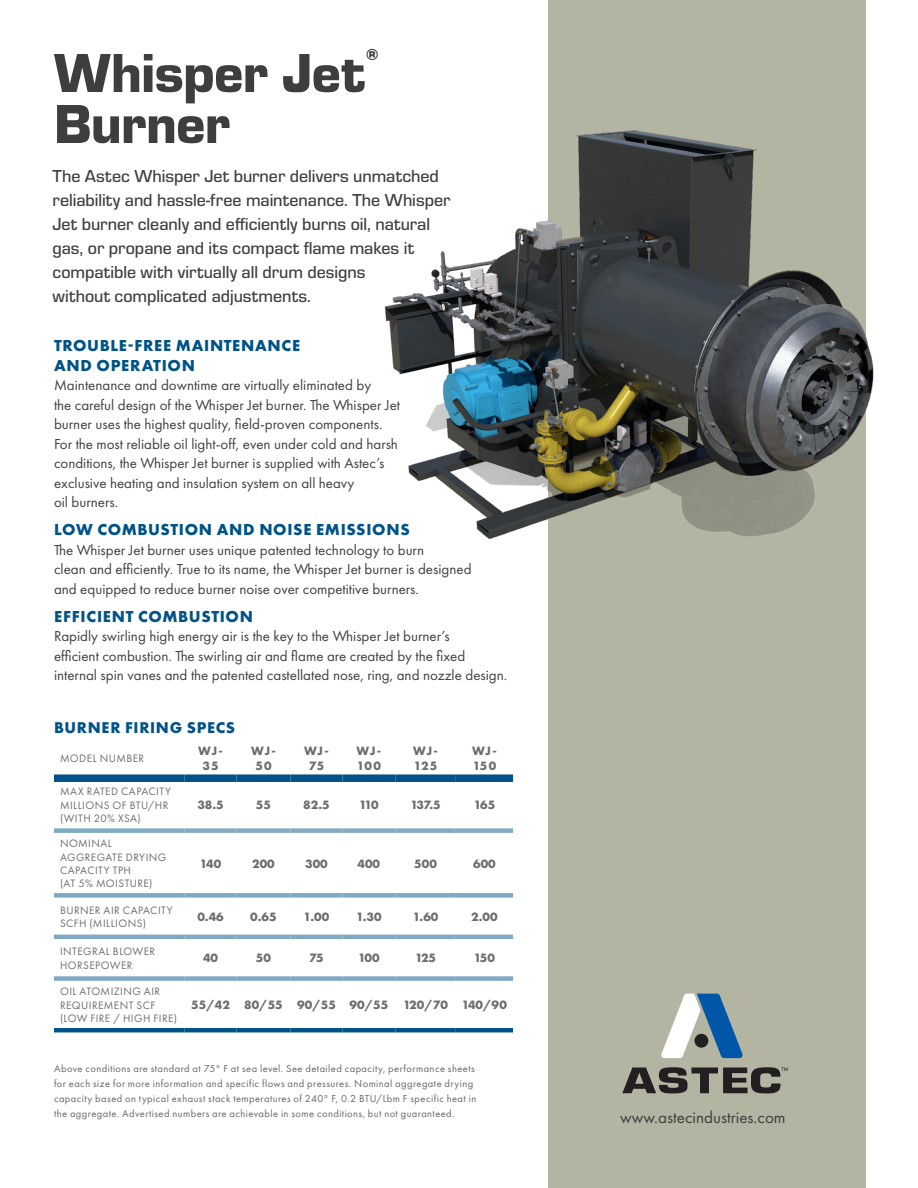
<style>
.page{position:relative;width:918px;height:1188px;background:#fff}
.page>*{position:absolute;margin:0;border:0;box-sizing:border-box;transform-origin:0 0}
.t1{font:900 57px "Eurostile";letter-spacing:-.01em;color:#3e3e3f}
.t2{font:500 18px/24px "Eurostile";color:#414042}
.t3{font:17.1px "Futura PT";color:#3e3e3f}
.t4{font:900 16.65px "Eurostile";color:#3e3e3f}
.t5{font:700 16.5px/19.5px "Futura PT";letter-spacing:.04em;color:#005387}
.t6{font:700 16.2px "Futura PT";letter-spacing:.045em;color:#005387}
.t7{font:15px/19.5px "Futura PT";color:#414042}
.t8{font:700 12.6px/15.1px "Futura PT";color:#6c6d70;text-align:center}
.t9{font:11.1px/13.4px "Futura PT";letter-spacing:.04em;color:#6c6d70}
.t10{font:10.5px/15px "Futura PT";letter-spacing:.04em;color:#676768}
</style>
<div class="page">
<div style="left:548px;top:0;width:317px;height:1188px;background:#b3b4a2"></div>
<svg style="left:661px;top:994px;width:82px;height:64px"></svg>
<div style="left:694px;top:1034px;width:14px;height:14px;background:#231f20;border-radius:50%"></div>
<svg style="left:622px;top:1067px;width:166px;height:26px"></svg>
<img style="left:384px;top:115px;width:490px;height:462px">
<div style="left:54px;top:774px;width:131px;height:8px;background:#005387"></div>
<div style="left:185px;top:774px;width:52px;height:8px;background:#005387"></div>
<div style="left:237px;top:774px;width:54px;height:8px;background:#005387"></div>
<div style="left:291px;top:774px;width:51px;height:8px;background:#005387"></div>
<div style="left:342px;top:774px;width:53px;height:8px;background:#005387"></div>
<div style="left:395px;top:774px;width:61px;height:8px;background:#005387"></div>
<div style="left:456px;top:774px;width:57px;height:8px;background:#005387"></div>
<div style="left:54px;top:828px;width:131px;height:5px;background:#80a9c3"></div>
<div style="left:185px;top:828px;width:52px;height:5px;background:#80a9c3"></div>
<div style="left:237px;top:828px;width:54px;height:5px;background:#80a9c3"></div>
<div style="left:291px;top:828px;width:51px;height:5px;background:#80a9c3"></div>
<div style="left:342px;top:828px;width:53px;height:5px;background:#80a9c3"></div>
<div style="left:395px;top:828px;width:61px;height:5px;background:#80a9c3"></div>
<div style="left:456px;top:828px;width:57px;height:5px;background:#80a9c3"></div>
<div style="left:54px;top:893px;width:131px;height:5px;background:#80a9c3"></div>
<div style="left:185px;top:893px;width:52px;height:5px;background:#80a9c3"></div>
<div style="left:237px;top:893px;width:54px;height:5px;background:#80a9c3"></div>
<div style="left:291px;top:893px;width:51px;height:5px;background:#80a9c3"></div>
<div style="left:342px;top:893px;width:53px;height:5px;background:#80a9c3"></div>
<div style="left:395px;top:893px;width:61px;height:5px;background:#80a9c3"></div>
<div style="left:456px;top:893px;width:57px;height:5px;background:#80a9c3"></div>
<hr style="left:54px;top:935px;width:131px;height:4px;background:#80a9c3">
<hr style="left:185px;top:935px;width:52px;height:4px;background:#80a9c3">
<hr style="left:237px;top:935px;width:54px;height:4px;background:#80a9c3">
<hr style="left:291px;top:935px;width:51px;height:4px;background:#80a9c3">
<hr style="left:342px;top:935px;width:53px;height:4px;background:#80a9c3">
<hr style="left:395px;top:935px;width:61px;height:4px;background:#80a9c3">
<hr style="left:456px;top:935px;width:57px;height:4px;background:#80a9c3">
<div style="left:54px;top:976px;width:131px;height:5px;background:#80a9c3"></div>
<div style="left:185px;top:976px;width:52px;height:5px;background:#80a9c3"></div>
<div style="left:237px;top:976px;width:54px;height:5px;background:#80a9c3"></div>
<div style="left:291px;top:976px;width:51px;height:5px;background:#80a9c3"></div>
<div style="left:342px;top:976px;width:53px;height:5px;background:#80a9c3"></div>
<div style="left:395px;top:976px;width:61px;height:5px;background:#80a9c3"></div>
<div style="left:456px;top:976px;width:57px;height:5px;background:#80a9c3"></div>
<hr style="left:54px;top:1028px;width:131px;height:4px;background:#005387">
<hr style="left:185px;top:1028px;width:52px;height:4px;background:#005387">
<hr style="left:237px;top:1028px;width:54px;height:4px;background:#005387">
<hr style="left:291px;top:1028px;width:51px;height:4px;background:#005387">
<hr style="left:342px;top:1028px;width:53px;height:4px;background:#005387">
<hr style="left:395px;top:1028px;width:61px;height:4px;background:#005387">
<hr style="left:456px;top:1028px;width:57px;height:4px;background:#005387">
<p class="t1" style="left:54px;top:32px;width:313px">Whisper Jet</p>
<p class="t4" style="left:366px;top:43px;width:14px">®</p>
<p class="t1" style="left:54px;top:83px;width:177px">Burner</p>
<p class="t2" style="left:52px;top:163px;width:399px">The Astec Whisper Jet burner delivers unmatched reliability and hassle-free maintenance. The Whisper Jet burner cleanly and efficiently burns oil, natural gas, or propane and its compact flame makes it compatible with virtually all drum designs<br>without complicated adjustments.</p>
<p class="t5" style="left:54px;top:336px;width:248px">TROUBLE-FREE MAINTENANCE<br>AND OPERATION</p>
<p class="t7" style="left:54px;top:375px;width:348px">Maintenance and downtime are virtually eliminated by<br>the careful design of the Whisper Jet burner. The Whisper Jet burner uses the highest quality, field-proven components.<br>For the most reliable oil light-off, even under cold and harsh conditions, the Whisper Jet burner is supplied with Astec’s exclusive heating and insulation system on all heavy<br>oil burners.</p>
<p class="t5" style="left:54px;top:520px;width:357px">LOW COMBUSTION AND NOISE EMISSIONS</p>
<p class="t7" style="left:54px;top:540px;width:419px">The Whisper Jet burner uses unique patented technology to burn<br>clean and efficiently. True to its name, the Whisper Jet burner is designed and equipped to reduce burner noise over competitive burners.</p>
<p class="t5" style="left:54px;top:606px;width:200px">EFFICIENT COMBUSTION</p>
<p class="t7" style="left:54px;top:627px;width:455px">Rapidly swirling high energy air is the key to the Whisper Jet burner’s<br>efficient combustion. The swirling air and flame are created by the fixed internal spin vanes and the patented castellated nose, ring, and nozzle design.</p>
<p class="t6" style="left:54px;top:717px;width:183px">BURNER FIRING SPECS</p>
<p class="t9" style="left:60px;top:752px;width:86px">MODEL NUMBER</p>
<p class="t8" style="left:198px;top:743px;width:26px">WJ-<br>35</p>
<p class="t8" style="left:251px;top:743px;width:26px">WJ-<br>50</p>
<p class="t8" style="left:304px;top:743px;width:26px">WJ-<br>75</p>
<p class="t8" style="left:357px;top:743px;width:26px;text-align:left">WJ-<br>100</p>
<p class="t8" style="left:413px;top:743px;width:26px;text-align:left">WJ-<br>125</p>
<p class="t8" style="left:472px;top:743px;width:26px;text-align:left">WJ-<br>150</p>
<p class="t9" style="left:60px;top:785px;width:112px">MAX RATED CAPACITY</p>
<p class="t9" style="left:60px;top:798px;width:110px">MILLIONS OF BTU/HR (WITH 20% XSA)</p>
<p class="t8" style="left:197px;top:797px;width:28px">38.5</p>
<p class="t8" style="left:256px;top:797px;width:17px">55</p>
<p class="t8" style="left:303px;top:797px;width:28px">82.5</p>
<p class="t8" style="left:359px;top:797px;width:21px">110</p>
<p class="t8" style="left:410px;top:797px;width:32px">137.5</p>
<p class="t8" style="left:474px;top:797px;width:23px">165</p>
<p class="t9" style="left:60px;top:837px;width:108px">NOMINAL<br>AGGREGATE DRYING<br>CAPACITY TPH<br>(AT 5% MOISTURE)</p>
<p class="t8" style="left:200px;top:856px;width:23px">140</p>
<p class="t8" style="left:252px;top:856px;width:24px">200</p>
<p class="t8" style="left:305px;top:856px;width:24px">300</p>
<p class="t8" style="left:358px;top:856px;width:24px">400</p>
<p class="t8" style="left:414px;top:856px;width:24px">500</p>
<p class="t8" style="left:473px;top:856px;width:24px">600</p>
<p class="t9" style="left:60px;top:903px;width:114px">BURNER AIR CAPACITY<br>SCFH (MILLIONS)</p>
<p class="t8" style="left:197px;top:909px;width:28px">0.46</p>
<p class="t8" style="left:250px;top:909px;width:28px">0.65</p>
<p class="t8" style="left:304px;top:909px;width:27px">1.00</p>
<p class="t8" style="left:356px;top:909px;width:27px">1.30</p>
<p class="t8" style="left:413px;top:909px;width:27px">1.60</p>
<p class="t8" style="left:471px;top:909px;width:28px">2.00</p>
<p class="t9" style="left:60px;top:945px;width:97px">INTEGRAL BLOWER<br>HORSEPOWER</p>
<p class="t8" style="left:203px;top:950px;width:17px">40</p>
<p class="t8" style="left:256px;top:950px;width:17px">50</p>
<p class="t8" style="left:309px;top:950px;width:16px">75</p>
<p class="t8" style="left:358px;top:950px;width:23px">100</p>
<p class="t8" style="left:415px;top:950px;width:23px">125</p>
<p class="t8" style="left:474px;top:950px;width:23px">150</p>
<p class="t9" style="left:60px;top:985px;width:119px">OIL ATOMIZING AIR<br>REQUIREMENT SCF (LOW FIRE / HIGH FIRE)</p>
<p class="t8" style="left:191px;top:997px;width:40px">55/42</p>
<p class="t8" style="left:244px;top:997px;width:40px">80/55</p>
<p class="t8" style="left:297px;top:997px;width:40px">90/55</p>
<p class="t8" style="left:349px;top:997px;width:40px">90/55</p>
<p class="t8" style="left:403px;top:997px;width:46px">120/70</p>
<p class="t8" style="left:462px;top:997px;width:47px">140/90</p>
<p class="t10" style="left:54px;top:1061px;width:424px">Above conditions are standard at 75° F at sea level. See detailed capacity, performance sheets for each size for more information and specific flows and pressures. Nominal aggregate drying capacity based on typical exhaust stack temperatures of 240° F, 0.2 BTU/Lbm F specific heat in the aggregate. Advertised numbers are achievable in some conditions, but not guaranteed.</p>
<p class="t3" style="left:620px;top:1107px;width:167px">www.astecindustries.com</p>
</div>
